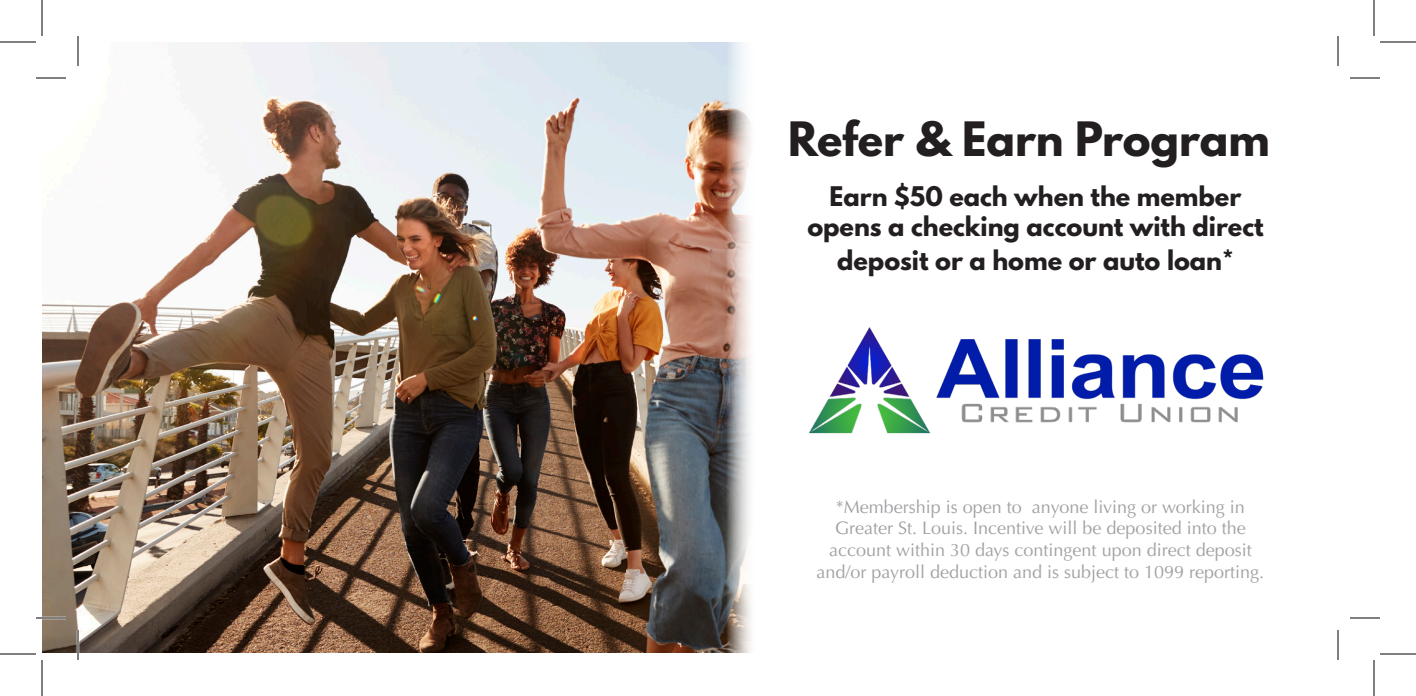
<style>
.page{position:relative;width:1416px;height:696px;background:#fff}
.page>*{position:absolute;margin:0;border:0;box-sizing:border-box;transform-origin:0 0}
.t1{font:700 42px "League Spartan";color:#231f20}
.t2{font:700 24px "League Spartan";color:#231f20}
.t3{font:18px "Optima LT";color:#a1a1a5}
</style>
<div class="page">
<img style="left:42px;top:42px;width:709px;height:611px">
<img style="left:809px;top:327px;width:454px;height:106px">
<hr style="left:36px;top:77px;width:30px;height:2px;background:#fff">
<hr style="left:36px;top:617px;width:30px;height:2px;background:#fff">
<hr style="left:77px;top:36px;width:2px;height:30px;background:#fff">
<hr style="left:77px;top:630px;width:2px;height:30px;background:#fff">
<hr style="left:36px;top:78px;width:30px;height:1px;background:#000">
<hr style="left:1350px;top:78px;width:30px;height:1px;background:#000">
<hr style="left:36px;top:618px;width:30px;height:1px;background:#000">
<hr style="left:1350px;top:618px;width:30px;height:1px;background:#000">
<hr style="left:78px;top:36px;width:1px;height:30px;background:#000">
<hr style="left:78px;top:630px;width:1px;height:30px;background:#000">
<hr style="left:1338px;top:36px;width:1px;height:30px;background:#000">
<hr style="left:1338px;top:630px;width:1px;height:30px;background:#000">
<hr style="left:0;top:42px;width:36px;height:1px;background:#000">
<hr style="left:1380px;top:42px;width:36px;height:1px;background:#000">
<hr style="left:0;top:654px;width:36px;height:1px;background:#000">
<hr style="left:1380px;top:654px;width:36px;height:1px;background:#000">
<hr style="left:42px;top:0;width:1px;height:36px;background:#000">
<hr style="left:42px;top:660px;width:1px;height:36px;background:#000">
<hr style="left:1374px;top:0;width:1px;height:36px;background:#000">
<hr style="left:1374px;top:660px;width:1px;height:36px;background:#000">
<p class="t1" style="left:788px;top:106px;width:483px">Refer &amp; Earn Program</p>
<p class="t2" style="left:830px;top:177px;width:413px">Earn $50 each when the member</p>
<p class="t2" style="left:807px;top:207px;width:458px">opens a checking account with direct</p>
<p class="t2" style="left:837px;top:241px;width:398px">deposit or a home or auto loan*</p>
<p class="t3" style="left:836px;top:496px;width:410px">*Membership is open to anyone living or working in</p>
<p class="t3" style="left:835px;top:518px;width:412px">Greater St. Louis. Incentive will be deposited into the</p>
<p class="t3" style="left:829px;top:539px;width:424px">account within 30 days contingent upon direct deposit</p>
<p class="t3" style="left:817px;top:561px;width:449px">and/or payroll deduction and is subject to 1099 reporting.</p>
</div>
